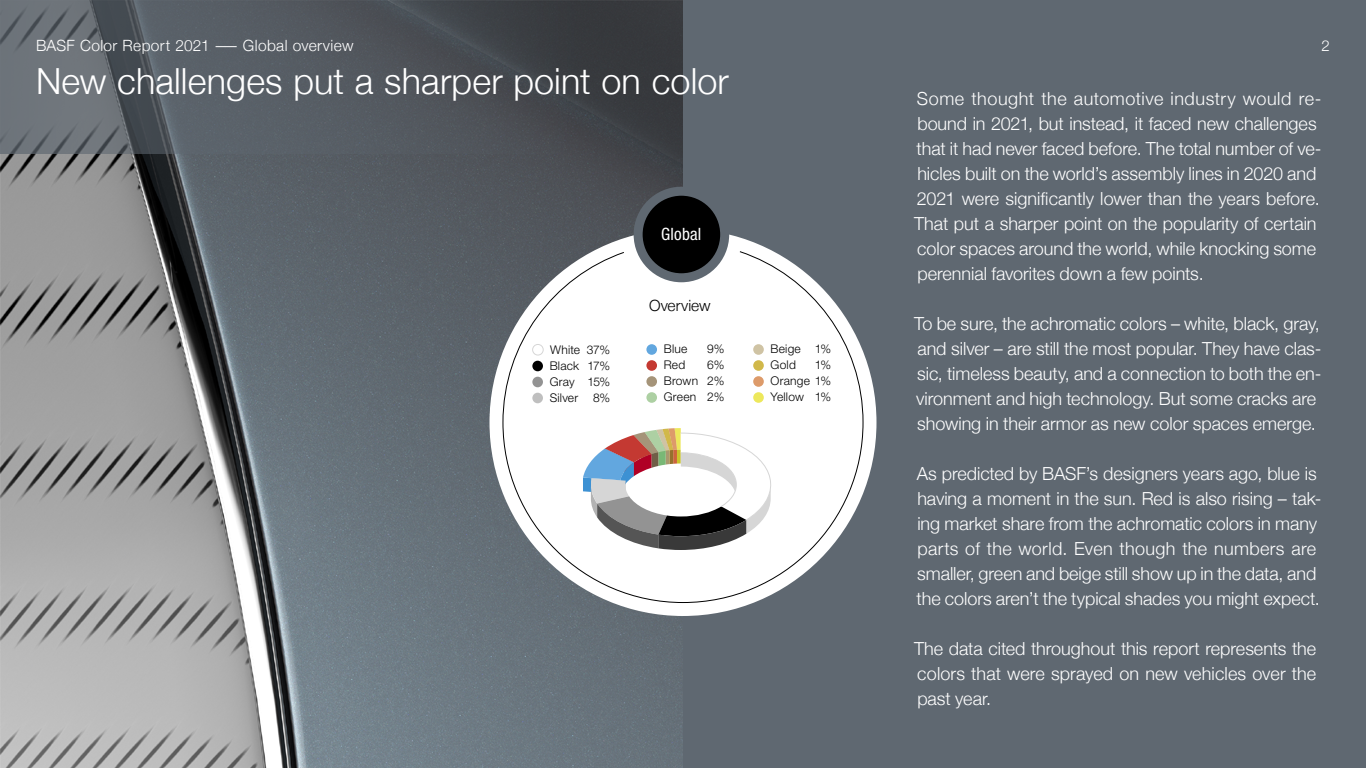
<style>
.page{position:relative;width:1366px;height:768px;background:#fff}
.page>*{position:absolute;margin:0;border:0;box-sizing:border-box;transform-origin:0 0}
.t1{font:300 36px "Helvetica Neue";letter-spacing:.005em;color:#fff}
.Lauftext{font:300 18px/25px "Helvetica Neue";color:#fff}
.t2{font:condensed 17px "Helvetica Neue LT Pro";letter-spacing:.015em;color:#fff}
.t3{font:300 15.5px "Helvetica Neue";letter-spacing:.025em;color:#fff}
.Lauftext-2{font:300 15.5px "Helvetica Neue";color:#000}
.Lauftext-3{font:300 15px "Helvetica Neue";color:#fff}
.t4{font:300 12px/16px "Helvetica Neue LT Pro";letter-spacing:.02em;color:#000;text-align:justify}
</style>
<div class="page">
<img style="left:0;top:154px;width:683px;height:614px">
<div style="left:683px;top:0;width:683px;height:768px;background:#5f6871"></div>
<svg style="left:0;top:0;width:683px;height:154px;background:#50555b"></svg>
<div style="left:490px;top:229px;width:386px;height:387px;background:#fff;border-radius:50%"></div>
<div style="left:638px;top:191px;width:87px;height:87px;background:#000;border-radius:50%"></div>
<div style="left:634px;top:187px;width:95px;height:95px;border:9px solid #5f6871;border-radius:50%"></div>
<svg style="left:502px;top:251px;width:362px;height:352px"></svg>
<p class="t3" style="left:36px;top:33px;width:319px">BASF Color Report 2021 ― Global overview</p>
<p class="Lauftext-3" style="left:1322px;top:33px;width:10px">2</p>
<p class="t1" style="left:36px;top:52px;width:694px">New challenges put a sharper point on color</p>
<p class="Lauftext" style="left:914px;top:85px;width:409px">Some thought the automotive industry would re&shy;bound in 2021, but instead, it faced new challenges that it had never faced before. The total number of ve&shy;hicles built on the world’s assembly lines in 2020 and 2021 were significantly lower than the years before.<br>That put a sharper point on the popularity of certain color spaces around the world, while knocking some perennial favorites down a few points.</p>
<p class="Lauftext" style="left:914px;top:310px;width:409px">To be sure, the achromatic colors – white, black, gray, and silver – are still the most popular. They have clas&shy;sic, timeless beauty, and a connection to both the en&shy;vironment and high technology. But some cracks are showing in their armor as new color spaces emerge.</p>
<p class="Lauftext" style="left:917px;top:460px;width:406px">As predicted by BASF’s designers years ago, blue is having a moment in the sun. Red is also rising – tak&shy;ing market share from the achromatic colors in many parts of the world. Even though the numbers are smaller, green and beige still show up in the data, and the colors aren’t the typical shades you might expect.</p>
<p class="Lauftext" style="left:914px;top:635px;width:404px;text-align:justify">The data cited throughout this report represents the colors that were sprayed on new vehicles over the past year.</p>
<p class="t2" style="left:661px;top:224px;width:42px">Global</p>
<p class="Lauftext-2" style="left:649px;top:293px;width:63px">Overview</p>
<p class="t4" style="left:664px;top:341px;width:25px">Blue</p>
<p class="t4" style="left:707px;top:341px;width:19px">9%</p>
<p class="t4" style="left:664px;top:357px;width:23px">Red</p>
<p class="t4" style="left:771px;top:341px;width:62px">Beige 1%<br>Gold</p>
<p class="t4" style="left:550px;top:341px;width:62px">White 37%</p>
<p class="t4" style="left:550px;top:357px;width:62px">Black 17%</p>
<p class="t4" style="left:550px;top:373px;width:62px">Gray 15%</p>
<p class="t4" style="left:550px;top:389px;width:62px">Silver 8%</p>
<p class="t4" style="left:664px;top:357px;width:62px;text-indent:43px">6% Brown 2% Green 2%</p>
<p class="t4" style="left:771px;top:357px;width:62px;text-indent:44px">1% Orange 1% Yellow 1%</p>
</div>
